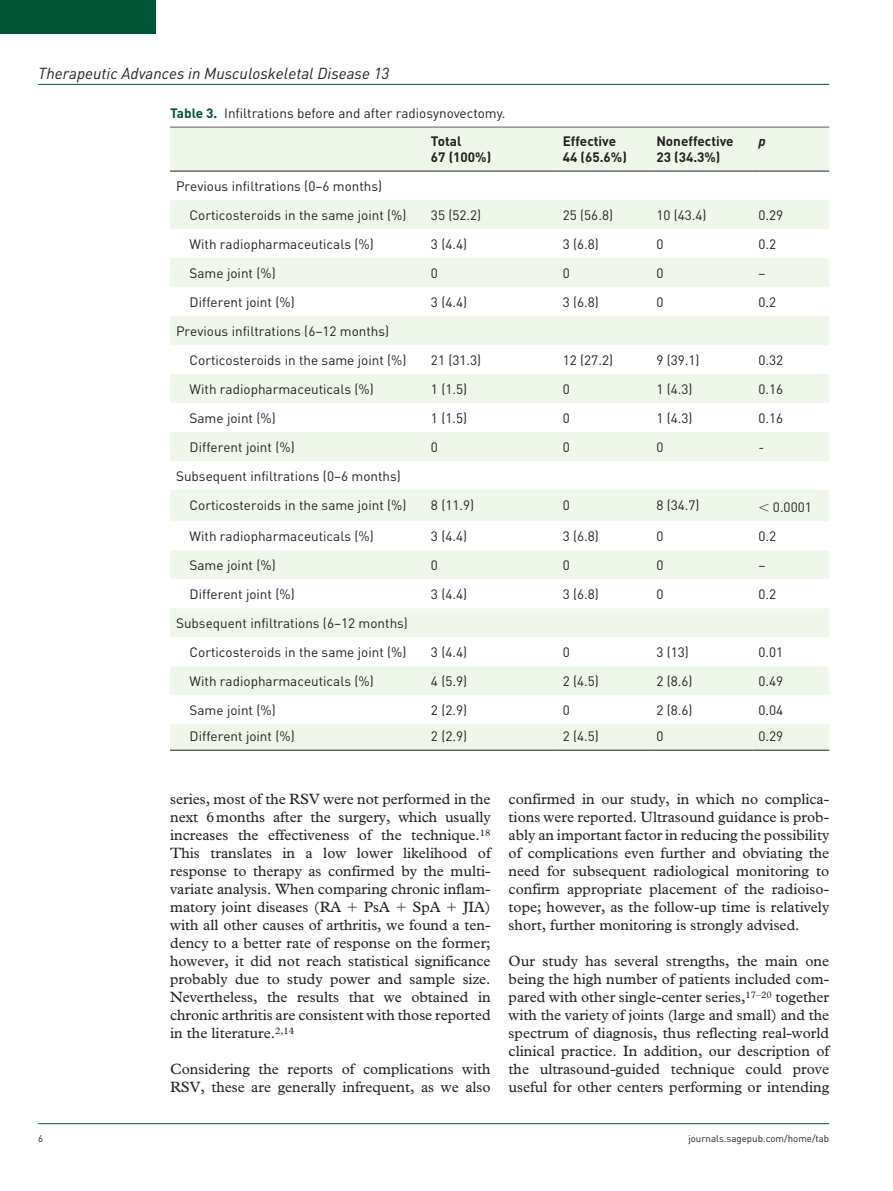
<style>
.page{position:relative;width:893px;height:1191px;background:#fff}
.page>*{position:absolute;margin:0;border:0;box-sizing:border-box;transform-origin:0 0}
.t1{font:italic 15.75px "DIN";color:#231f20}
.t2{font:15px/18px "Plantin Std";color:#231f20;text-align:justify}
.t3{font:13.5px/29px "DIN";color:#231f20}
.t4{font:700 13.5px/15.8px "DIN";color:#231f20}
.t5{font:italic 700 13.5px "DIN";color:#231f20}
.t6{font:9.75px "DIN";color:#231f20}
.s1{font-weight:700;color:#015436}
.s2{font-weight:700}
</style>
<div class="page">
<hr style="left:38px;top:84px;width:791px;height:1px;background:#015436">
<hr style="left:38px;top:1123px;width:791px;height:1px;background:#015436">
<div style="left:0;top:0;width:155px;height:34px;background:#015436"></div>
<hr style="left:170px;top:127px;width:659px;height:1px;background:#231f20">
<div style="left:170px;top:128px;width:659px;height:622px;background:#eff7ea"></div>
<svg style="left:170px;top:172px;width:659px;height:552px"></svg>
<hr style="left:170px;top:171px;width:255px;height:1px;background:#231f20">
<hr style="left:425px;top:171px;width:132px;height:1px;background:#231f20">
<hr style="left:557px;top:171px;width:93px;height:1px;background:#231f20">
<hr style="left:650px;top:171px;width:102px;height:1px;background:#231f20">
<hr style="left:752px;top:171px;width:77px;height:1px;background:#231f20">
<hr style="left:170px;top:750px;width:255px;height:1px;background:#231f20">
<hr style="left:425px;top:750px;width:132px;height:1px;background:#231f20">
<hr style="left:557px;top:750px;width:93px;height:1px;background:#231f20">
<hr style="left:650px;top:750px;width:102px;height:1px;background:#231f20">
<hr style="left:752px;top:750px;width:77px;height:1px;background:#231f20">
<svg style="left:759px;top:504px;width:9px;height:8px"></svg>
<p class="t1" style="left:38px;top:63px;width:353px">Therapeutic Advances in Musculoskeletal Disease 13</p>
<p class="t3" style="left:431px;top:98px;width:76px;line-height:28.5px;text-indent:-261px"><span class="s1">Table 3.</span> Infiltrations before and after radiosynovectomy.<br><span class="s2">Total</span></p>
<p class="t4" style="left:431px;top:149px;width:62px">67 (100%)</p>
<p class="t4" style="left:563px;top:133px;width:66px">Effective<br>44 (65.6%)</p>
<p class="t4" style="left:656px;top:133px;width:79px">Noneffective<br>23 (34.3%)</p>
<p class="t5" style="left:758px;top:133px;width:9px">p</p>
<p class="t3" style="left:190px;top:171px;width:218px;text-indent:-14px">Previous infiltrations (0–6 months)<br>Corticosteroids in the same joint (%)</p>
<p class="t3" style="left:431px;top:200px;width:52px">35 (52.2)</p>
<p class="t3" style="left:563px;top:200px;width:52px">25 (56.8)</p>
<p class="t3" style="left:656px;top:200px;width:52px">10 (43.4)</p>
<p class="t3" style="left:758px;top:200px;width:26px">0.29</p>
<p class="t3" style="left:190px;top:229px;width:186px">With radiopharmaceuticals (%)</p>
<p class="t3" style="left:431px;top:229px;width:38px">3 (4.4)</p>
<p class="t3" style="left:563px;top:229px;width:38px">3 (6.8)</p>
<p class="t3" style="left:656px;top:229px;width:9px">0</p>
<p class="t3" style="left:758px;top:229px;width:19px">0.2</p>
<p class="t3" style="left:190px;top:258px;width:88px">Same joint (%)</p>
<p class="t3" style="left:431px;top:258px;width:9px">0</p>
<p class="t3" style="left:563px;top:258px;width:9px">0</p>
<p class="t3" style="left:656px;top:258px;width:9px">0</p>
<p class="t3" style="left:758px;top:258px;width:9px">–</p>
<p class="t3" style="left:190px;top:287px;width:107px">Different joint (%)</p>
<p class="t3" style="left:431px;top:287px;width:38px">3 (4.4)</p>
<p class="t3" style="left:563px;top:287px;width:38px">3 (6.8)</p>
<p class="t3" style="left:656px;top:287px;width:9px">0</p>
<p class="t3" style="left:758px;top:287px;width:19px">0.2</p>
<p class="t3" style="left:190px;top:316px;width:218px;text-indent:-14px">Previous infiltrations (6–12 months)<br>Corticosteroids in the same joint (%)</p>
<p class="t3" style="left:431px;top:345px;width:52px">21 (31.3)</p>
<p class="t3" style="left:563px;top:345px;width:52px">12 (27.2)</p>
<p class="t3" style="left:656px;top:345px;width:45px">9 (39.1)</p>
<p class="t3" style="left:758px;top:345px;width:26px">0.32</p>
<p class="t3" style="left:190px;top:374px;width:186px">With radiopharmaceuticals (%)</p>
<p class="t3" style="left:431px;top:374px;width:38px">1 (1.5)</p>
<p class="t3" style="left:563px;top:374px;width:9px">0</p>
<p class="t3" style="left:656px;top:374px;width:38px">1 (4.3)</p>
<p class="t3" style="left:758px;top:374px;width:26px">0.16</p>
<p class="t3" style="left:190px;top:403px;width:88px">Same joint (%)</p>
<p class="t3" style="left:431px;top:403px;width:38px">1 (1.5)</p>
<p class="t3" style="left:563px;top:403px;width:9px">0</p>
<p class="t3" style="left:656px;top:403px;width:38px">1 (4.3)</p>
<p class="t3" style="left:758px;top:403px;width:26px">0.16</p>
<p class="t3" style="left:190px;top:432px;width:107px">Different joint (%)</p>
<p class="t3" style="left:431px;top:432px;width:9px">0</p>
<p class="t3" style="left:563px;top:432px;width:9px">0</p>
<p class="t3" style="left:656px;top:432px;width:9px">0</p>
<p class="t3" style="left:758px;top:432px;width:7px">-</p>
<p class="t3" style="left:190px;top:461px;width:218px;text-indent:-14px">Subsequent infiltrations (0–6 months)<br>Corticosteroids in the same joint (%)</p>
<p class="t3" style="left:431px;top:490px;width:45px">8 (11.9)</p>
<p class="t3" style="left:563px;top:490px;width:9px">0</p>
<p class="t3" style="left:656px;top:490px;width:45px">8 (34.7)</p>
<p class="t3" style="left:773px;top:493px;width:40px">0.0001</p>
<p class="t3" style="left:190px;top:522px;width:186px">With radiopharmaceuticals (%)</p>
<p class="t3" style="left:431px;top:522px;width:38px">3 (4.4)</p>
<p class="t3" style="left:563px;top:522px;width:38px">3 (6.8)</p>
<p class="t3" style="left:656px;top:522px;width:9px">0</p>
<p class="t3" style="left:758px;top:522px;width:19px">0.2</p>
<p class="t3" style="left:190px;top:550px;width:88px">Same joint (%)</p>
<p class="t3" style="left:431px;top:550px;width:9px">0</p>
<p class="t3" style="left:563px;top:550px;width:9px">0</p>
<p class="t3" style="left:656px;top:550px;width:9px">0</p>
<p class="t3" style="left:758px;top:550px;width:9px">–</p>
<p class="t3" style="left:190px;top:579px;width:107px">Different joint (%)</p>
<p class="t3" style="left:431px;top:579px;width:38px">3 (4.4)</p>
<p class="t3" style="left:563px;top:579px;width:38px">3 (6.8)</p>
<p class="t3" style="left:656px;top:579px;width:9px">0</p>
<p class="t3" style="left:758px;top:579px;width:19px">0.2</p>
<p class="t3" style="left:176px;top:608px;width:233px;text-align:right">Subsequent infiltrations (6–12 months)<br>Corticosteroids in the same joint (%)</p>
<p class="t3" style="left:431px;top:637px;width:38px">3 (4.4)</p>
<p class="t3" style="left:563px;top:637px;width:9px">0</p>
<p class="t3" style="left:656px;top:637px;width:34px">3 (13)</p>
<p class="t3" style="left:758px;top:637px;width:26px">0.01</p>
<p class="t3" style="left:190px;top:666px;width:186px">With radiopharmaceuticals (%)</p>
<p class="t3" style="left:431px;top:666px;width:38px">4 (5.9)</p>
<p class="t3" style="left:563px;top:666px;width:38px">2 (4.5)</p>
<p class="t3" style="left:656px;top:666px;width:38px">2 (8.6)</p>
<p class="t3" style="left:758px;top:666px;width:26px">0.49</p>
<p class="t3" style="left:190px;top:695px;width:88px">Same joint (%)</p>
<p class="t3" style="left:431px;top:695px;width:38px">2 (2.9)</p>
<p class="t3" style="left:563px;top:695px;width:9px">0</p>
<p class="t3" style="left:656px;top:695px;width:38px">2 (8.6)</p>
<p class="t3" style="left:758px;top:695px;width:26px">0.04</p>
<p class="t3" style="left:190px;top:721px;width:107px">Different joint (%)</p>
<p class="t3" style="left:431px;top:721px;width:38px">2 (2.9)</p>
<p class="t3" style="left:563px;top:721px;width:38px">2 (4.5)</p>
<p class="t3" style="left:656px;top:721px;width:9px">0</p>
<p class="t3" style="left:758px;top:721px;width:26px">0.29</p>
<p class="t2" style="left:170px;top:790px;width:322px">series, most of the RSV were not performed in the next 6months after the surgery, which usually increases the effectiveness of the technique.<sup>18<br></sup>This translates in a low lower likelihood of response to therapy as confirmed by the multi&shy;variate analysis. When comparing chronic inflam&shy;matory joint diseases (RA</p>
<p class="t2" style="left:170px;top:898px;width:322px;text-indent:293px">JIA) with all other causes of arthritis, we found a ten&shy;dency to a better rate of response on the former; however, it did not reach statistical significance probably due to study power and sample size.<br>Nevertheless, the results that we obtained in chronic arthritis are consistent with those reported in the literature.<sup>2,14</sup></p>
<p class="t2" style="left:170px;top:1060px;width:322px">Considering the reports of complications with<br>RSV, these are generally infrequent, as we also</p>
<p class="t2" style="left:364px;top:898px;width:28px">PsA</p>
<p class="t2" style="left:413px;top:898px;width:30px">SpA</p>
<p class="t2" style="left:509px;top:790px;width:322px">confirmed in our study, in which no complica&shy;tions were reported. Ultrasound guidance is prob&shy;ably an important factor in reducing the possibility of complications even further and obviating the need for subsequent radiological monitoring to confirm appropriate placement of the radioiso&shy;tope; however, as the follow-up time is relatively short, further monitoring is strongly advised.</p>
<p class="t2" style="left:509px;top:952px;width:322px">Our study has several strengths, the main one being the high number of patients included com&shy;pared with other single-center series,<sup>17–20</sup> together with the variety of joints (large and small) and the spectrum of diagnosis, thus reflecting real-world clinical practice. In addition, our description of the ultrasound-guided technique could prove useful for other centers performing or intending</p>
<p class="t6" style="left:38px;top:1132px;width:7px">6</p>
<p class="t6" style="left:688px;top:1132px;width:142px">journals.sagepub.com/home/tab</p>
</div>
